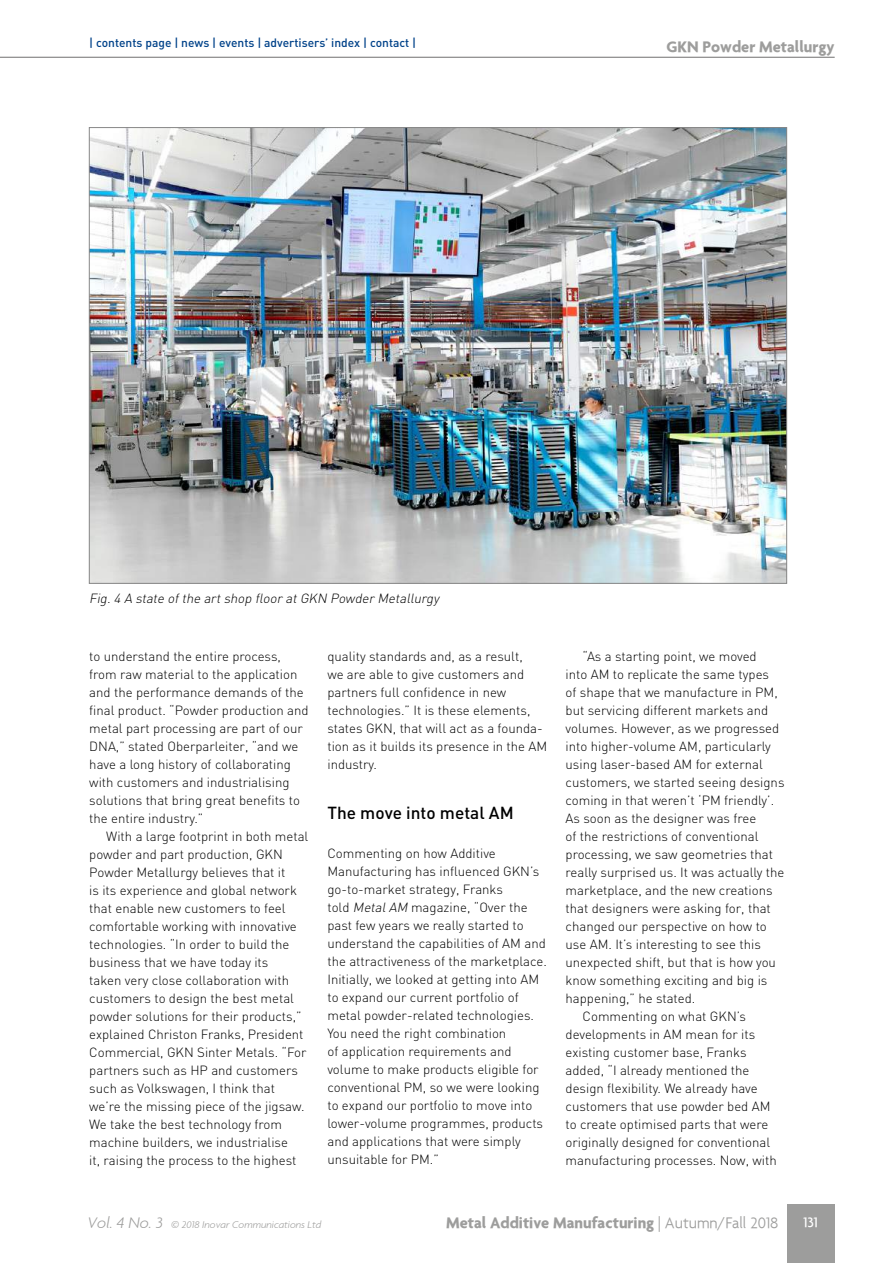
<style>
.page{position:relative;width:893px;height:1263px;background:#fff}
.page>*{position:absolute;margin:0;border:0;box-sizing:border-box;transform-origin:0 0}
.t1{font:500 17.25px "DIN";color:#000}
.t2{font:700 16.5px "Agenda";color:#9d9d9c}
.t3{font:500 15px "Agenda";color:#fff}
.t4{font:300 13.2px/18px "DIN";color:#000}
.t5{font:italic 300 13.2px "DIN";color:#000}
.t6{font:500 12px "DIN";color:#004289}
.t7{font:italic 300 10.5px "Agenda";color:#9d9d9c}
.s1{font-style:italic}
.s2{font-size:16.5px}
.s3{font-size:13.5px}
.s4{font-weight:300}
</style>
<div class="page">
<div style="left:787px;top:1204px;width:48px;height:59px;background:#9d9d9c"></div>
<hr style="left:0;top:57px;width:835px;height:1px;background:#706f6f">
<img style="left:91px;top:129px;width:694px;height:452px">
<p class="t6" style="left:89px;top:35px;width:328px">| contents page | news | events | advertisers’ index | contact |</p>
<p class="t2" style="left:666px;top:37px;width:169px">GKN Powder Metallurgy</p>
<p class="t5" style="left:89px;top:590px;width:354px">Fig.4 A state ofthe artshop floor atGKN Powder Metallurgy</p>
<p class="t4" style="left:89px;top:647px;width:221px">to understand the entire process, from raw material to the application and the performance demands of the final product. “Powder production and metal part processing are part of our DNA,” stated Oberparleiter, “and we have a long history of collaborating with customers and industrialising solutions that bring great benefits to the entire industry.”</p>
<p class="t4" style="left:89px;top:827px;width:221px;text-indent:17px">With a large footprint in both metal powder and part production, GKN Powder Metallurgy believes that it<br>is its experience and global network that enable new customers to feel comfortable working with innovative technologies. “In order to build the business that we have today its<br>taken very close collaboration with customers to design the best metal powder solutions for their products,” explained Christon Franks, President Commercial, GKN Sinter Metals. “For partners such as HP and customers such as Volkswagen, I think that we’re the missing piece of the jigsaw.<br>We take the best technology from machine builders, we industrialise<br>it, raising the process to the highest</p>
<p class="t4" style="left:327px;top:647px;width:221px">quality standards and, as a result,<br>we are able to give customers and partners full confidence in new technologies.” It is these elements, states GKN, that will act as a founda&shy;tion as it builds its presence in the AM industry.</p>
<h1 class="t1" style="left:327px;top:801px;width:188px">The move into metal AM</h1>
<p class="t4" style="left:327px;top:844px;width:221px">Commenting on how Additive Manufacturing has influenced GKN’s go-to-market strategy, Franks<br>told <span class="s1">MetalAM</span> magazine, “Over the past few years we really started to understand the capabilities of AM and the attractiveness of the marketplace.<br>Initially, we looked at getting into AM to expand our current portfolio of metal powder-related technologies.<br>You need the right combination<br>of application requirements and volume to make products eligible for conventional PM, so we were looking to expand our portfolio to move into lower-volume programmes, products and applications that were simply unsuitable for PM.”</p>
<p class="t4" style="left:583px;top:647px;width:176px">“As a starting point, we moved</p>
<p class="t4" style="left:566px;top:665px;width:205px">into AM to replicate the same types</p>
<p class="t4" style="left:566px;top:683px;width:214px">of shape that we manufacture in PM,</p>
<p class="t4" style="left:566px;top:701px;width:204px">but servicing different markets and</p>
<p class="t4" style="left:566px;top:719px;width:215px">volumes. However, as we progressed</p>
<p class="t4" style="left:566px;top:737px;width:207px">into higher-volume AM, particularly</p>
<p class="t4" style="left:566px;top:755px;width:199px">using laser-based AM for external</p>
<p class="t4" style="left:566px;top:773px;width:220px">customers, we started seeing designs</p>
<p class="t4" style="left:566px;top:791px;width:210px">coming in that weren’t ‘PM friendly’.</p>
<p class="t4" style="left:566px;top:809px;width:192px">As soon as the designer was free</p>
<p class="t4" style="left:566px;top:827px;width:194px">of the restrictions of conventional</p>
<p class="t4" style="left:566px;top:845px;width:209px">processing, we saw geometries that</p>
<p class="t4" style="left:566px;top:863px;width:220px">really surprised us. It was actually the</p>
<p class="t4" style="left:566px;top:881px;width:209px">marketplace, and the new creations</p>
<p class="t4" style="left:566px;top:899px;width:207px">that designers were asking for, that</p>
<p class="t4" style="left:566px;top:917px;width:203px">changed our perspective on how to</p>
<p class="t4" style="left:566px;top:935px;width:197px">use AM. It’s interesting to see this</p>
<p class="t4" style="left:566px;top:953px;width:212px">unexpected shift, but that is how you</p>
<p class="t4" style="left:566px;top:971px;width:203px">know something exciting and big is</p>
<p class="t4" style="left:566px;top:989px;width:131px">happening,” he stated.</p>
<p class="t4" style="left:583px;top:1007px;width:165px">Commenting on what GKN’s</p>
<p class="t4" style="left:566px;top:1025px;width:191px">developments in AM mean for its</p>
<p class="t4" style="left:566px;top:1043px;width:183px">existing customer base, Franks</p>
<p class="t4" style="left:566px;top:1061px;width:185px">added, “I already mentioned the</p>
<p class="t4" style="left:566px;top:1079px;width:194px">design flexibility. We already have</p>
<p class="t4" style="left:566px;top:1097px;width:206px">customers that use powder bed AM</p>
<p class="t4" style="left:566px;top:1115px;width:204px">to create optimised parts that were</p>
<p class="t4" style="left:566px;top:1133px;width:206px">originally designed for conventional</p>
<p class="t4" style="left:566px;top:1151px;width:213px">manufacturing processes. Now, with</p>
<p class="t7" style="left:88px;top:1218px;width:235px"><span class="s2">Vol. 4 No. 3</span> <span class="s3">©</span> 2018 Inovar Communications Ltd</p>
<p class="t2" style="left:446px;top:1213px;width:334px">Metal Additive Manufacturing <span class="s4">| Autumn/Fall 2018</span></p>
<p class="t3" style="left:803px;top:1213px;width:16px">131</p>
</div>
